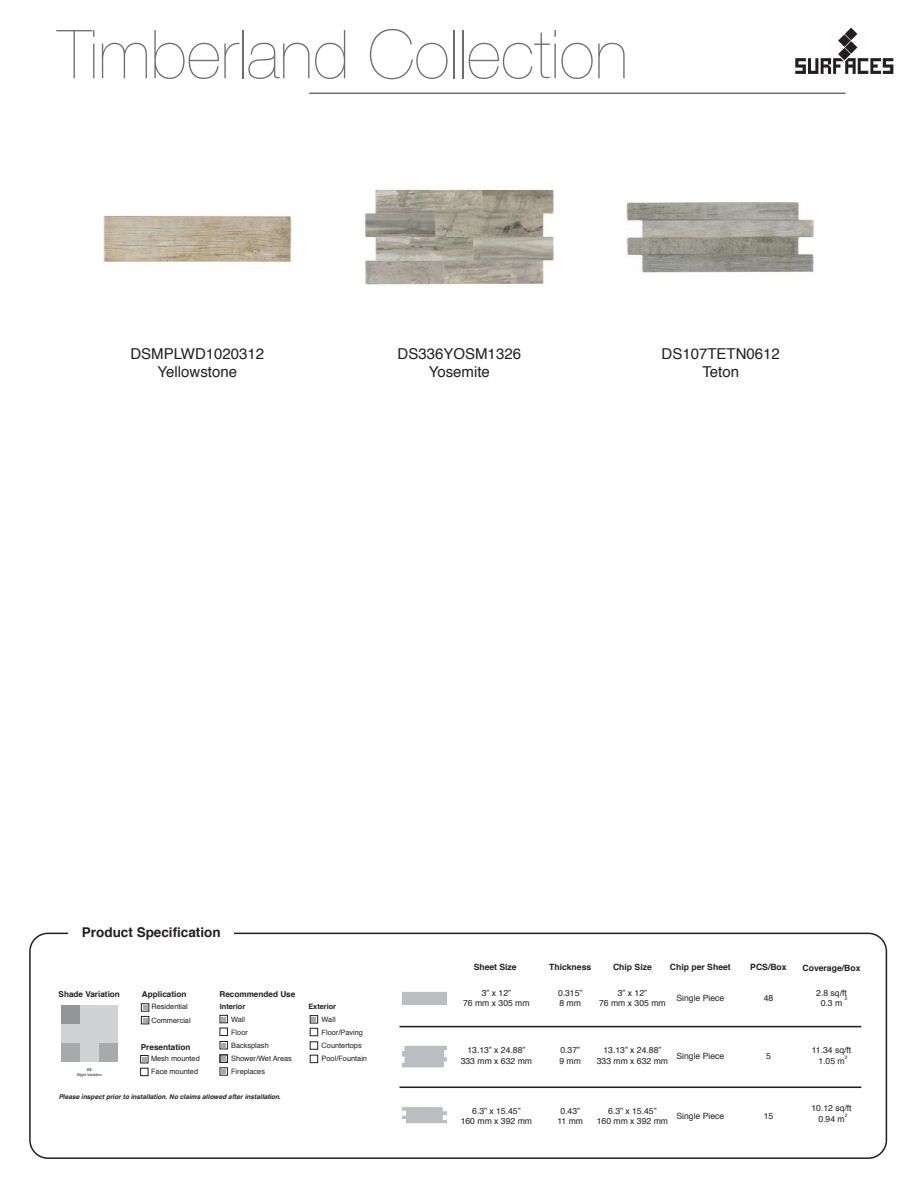
<style>
.page{position:relative;width:918px;height:1188px;background:#fff}
.page>*{position:absolute;margin:0;border:0;box-sizing:border-box;transform-origin:0 0}
.t1{font:200 67.5px "Helvetica Neue";color:#6c6d70}
.t2{font:15px/18px "Helvetica";color:#231f20;text-align:center}
.t3{font:700 13.5px "Helvetica";color:#231f20}
.t4{font:8.55px/10.4px "Helvetica";color:#231f20;text-align:center}
.t5{font:700 8.55px "Helvetica";color:#231f20}
.t6{font:700 8.25px "Helvetica";color:#231f20}
.t7{font:7.35px/13px "Helvetica";color:#231f20}
.t8{font:700 7.35px "Helvetica";color:#231f20}
.t9{font:italic 700 6.6px "Helvetica";letter-spacing:.005em;color:#231f20}
.t10{font:4.8px "Helvetica";color:#231f20}
.t11{font:3.75px "Helvetica";color:#231f20}
.t12{font:700 3.75px "Helvetica";color:#231f20}
</style>
<div class="page">
<div style="left:29px;top:933px;width:858px;height:226px;border:2px solid #231f20;border-radius:18px"></div>
<div style="left:220px;top:1015px;width:8px;height:8px;border:1px solid #231f20"></div>
<svg style="left:221px;top:1017px;width:5px;height:4px"></svg>
<div style="left:220px;top:1028px;width:8px;height:8px;border:1px solid #231f20"></div>
<div style="left:220px;top:1041px;width:8px;height:8px;border:1px solid #231f20"></div>
<svg style="left:221px;top:1043px;width:5px;height:5px"></svg>
<svg style="left:222px;top:1057px;width:4px;height:4px"></svg>
<svg style="left:222px;top:1070px;width:4px;height:3px"></svg>
<div style="left:220px;top:1055px;width:8px;height:8px;border:1px solid #231f20"></div>
<div style="left:220px;top:1068px;width:8px;height:7px;border:1px solid #231f20"></div>
<div style="left:310px;top:1015px;width:8px;height:8px;border:1px solid #231f20"></div>
<svg style="left:312px;top:1017px;width:4px;height:5px"></svg>
<div style="left:310px;top:1028px;width:8px;height:8px;border:1px solid #231f20"></div>
<div style="left:310px;top:1042px;width:8px;height:7px;border:1px solid #231f20"></div>
<div style="left:310px;top:1055px;width:8px;height:8px;border:1px solid #231f20"></div>
<div style="left:61px;top:1006px;width:18px;height:18px;background:#939598"></div>
<div style="left:80px;top:1006px;width:18px;height:18px;background:#d1d2d4"></div>
<div style="left:99px;top:1006px;width:18px;height:18px;background:#d1d2d4"></div>
<div style="left:61px;top:1025px;width:18px;height:18px;background:#d1d2d4"></div>
<div style="left:80px;top:1025px;width:18px;height:18px;background:#d1d2d4"></div>
<div style="left:99px;top:1025px;width:18px;height:18px;background:#d1d2d4"></div>
<div style="left:61px;top:1044px;width:18px;height:18px;background:#a8a9ad"></div>
<div style="left:80px;top:1044px;width:18px;height:18px;background:#d1d2d4"></div>
<div style="left:99px;top:1044px;width:18px;height:18px;background:#a8a9ad"></div>
<div style="left:141px;top:1004px;width:8px;height:7px;border:1px solid #231f20"></div>
<svg style="left:143px;top:1005px;width:5px;height:5px"></svg>
<div style="left:141px;top:1016px;width:8px;height:8px;border:1px solid #231f20"></div>
<svg style="left:143px;top:1018px;width:5px;height:5px"></svg>
<div style="left:140px;top:1055px;width:8px;height:8px;border:1px solid #231f20"></div>
<svg style="left:142px;top:1057px;width:5px;height:5px"></svg>
<div style="left:140px;top:1068px;width:8px;height:8px;border:1px solid #231f20"></div>
<div style="left:69px;top:919px;width:165px;height:26px;background:#fff"></div>
<hr style="left:399px;top:1026px;width:462px;height:1px;background:#231f20">
<hr style="left:399px;top:1086px;width:462px;height:2px;background:#231f20">
<div style="left:401px;top:991px;width:47px;height:15px;background:#bcbdc0;border:1px solid #fff"></div>
<svg style="left:402px;top:1045px;width:45px;height:23px"></svg>
<svg style="left:402px;top:1107px;width:45px;height:17px"></svg>
<hr style="left:309px;top:93px;width:537px;height:1px;background:#6c6d70">
<svg style="left:795px;top:28px;width:98px;height:46px"></svg>
<img style="left:364px;top:189px;width:190px;height:96px">
<img style="left:102px;top:215px;width:190px;height:48px">
<img style="left:626px;top:202px;width:188px;height:71px">
<h1 class="t1" style="left:57px;top:2px;width:572px">Timberland Collection</h1>
<h2 class="t2" style="left:130px;top:345px;width:135px">DSMPLWD1020312<br>Yellowstone</h2>
<h2 class="t2" style="left:662px;top:345px;width:120px">DS107TETN0612<br>Teton</h2>
<h2 class="t2" style="left:398px;top:345px;width:125px">DS336YOSM1326<br>Yosemite</h2>
<h3 class="t3" style="left:82px;top:921px;width:140px">Product Specification</h3>
<p class="t6" style="left:59px;top:987px;width:63px">Shade Variation</p>
<p class="t12" style="left:87px;top:1067px;width:6px">V2</p>
<p class="t11" style="left:77px;top:1071px;width:27px">Slight Variation</p>
<p class="t6" style="left:142px;top:988px;width:46px">Application</p>
<p class="t7" style="left:151px;top:1001px;width:41px">Residential<br>Commercial</p>
<p class="t7" style="left:151px;top:1052px;width:50px">Mesh mounted<br>Face mounted</p>
<p class="t6" style="left:141px;top:1040px;width:51px">Presentation</p>
<p class="t6" style="left:219px;top:988px;width:77px">Recommended Use</p>
<p class="t8" style="left:220px;top:1001px;width:27px">Interior</p>
<p class="t8" style="left:308px;top:1001px;width:29px">Exterior</p>
<p class="t7" style="left:231px;top:1013px;width:62px">Wall<br>Floor<br>Backsplash<br>Shower/Wet Areas<br>Fireplaces</p>
<p class="t7" style="left:322px;top:1013px;width:47px">Wall<br>Floor/Paving<br>Countertops<br>Pool/Fountain</p>
<p class="t9" style="left:59px;top:1091px;width:223px">Please inspect prior to installation. No claims allowed after installation.</p>
<p class="t5" style="left:474px;top:961px;width:45px">Sheet Size</p>
<p class="t5" style="left:549px;top:961px;width:44px">Thickness</p>
<p class="t5" style="left:613px;top:961px;width:40px">Chip Size</p>
<p class="t5" style="left:670px;top:961px;width:62px">Chip per Sheet</p>
<p class="t4" style="left:463px;top:988px;width:68px">3” x 12”<br>76 mm x 305 mm</p>
<p class="t4" style="left:558px;top:988px;width:26px;text-align:left">0.315”<br>8 mm</p>
<p class="t4" style="left:599px;top:988px;width:68px">3” x 12”<br>76 mm x 305 mm</p>
<p class="t4" style="left:676px;top:993px;width:49px">Single Piece</p>
<p class="t5" style="left:750px;top:961px;width:38px">PCS/Box</p>
<p class="t4" style="left:764px;top:993px;width:11px">48</p>
<p class="t5" style="left:803px;top:961px;width:59px">Coverage/Box</p>
<p class="t4" style="left:816px;top:988px;width:32px">2.8 sq/ft<br>0.3 m</p>
<p class="t10" style="left:845px;top:995px;width:4px">2</p>
<p class="t4" style="left:461px;top:1045px;width:73px">13.13” x 24.88”<br>333 mm x 632 mm</p>
<p class="t4" style="left:559px;top:1045px;width:23px;text-align:left">0.37”<br>9 mm</p>
<p class="t4" style="left:597px;top:1045px;width:73px">13.13” x 24.88”<br>333 mm x 632 mm</p>
<p class="t4" style="left:676px;top:1051px;width:49px">Single Piece</p>
<p class="t4" style="left:766px;top:1051px;width:6px">5</p>
<p class="t4" style="left:812px;top:1045px;width:41px">11.34 sq/ft<br>1.05 m</p>
<p class="t10" style="left:845px;top:1053px;width:4px">2</p>
<p class="t4" style="left:461px;top:1106px;width:73px">6.3” x 15.45”<br>160 mm x 392 mm</p>
<p class="t4" style="left:557px;top:1106px;width:27px">0.43”<br>11 mm</p>
<p class="t4" style="left:597px;top:1106px;width:73px">6.3” x 15.45”<br>160 mm x 392 mm</p>
<p class="t4" style="left:676px;top:1111px;width:49px">Single Piece</p>
<p class="t4" style="left:764px;top:1111px;width:11px">15</p>
<p class="t4" style="left:811px;top:1104px;width:42px">10.12 sq/ft<br>0.94 m</p>
<p class="t10" style="left:845px;top:1111px;width:4px">2</p>
</div>
